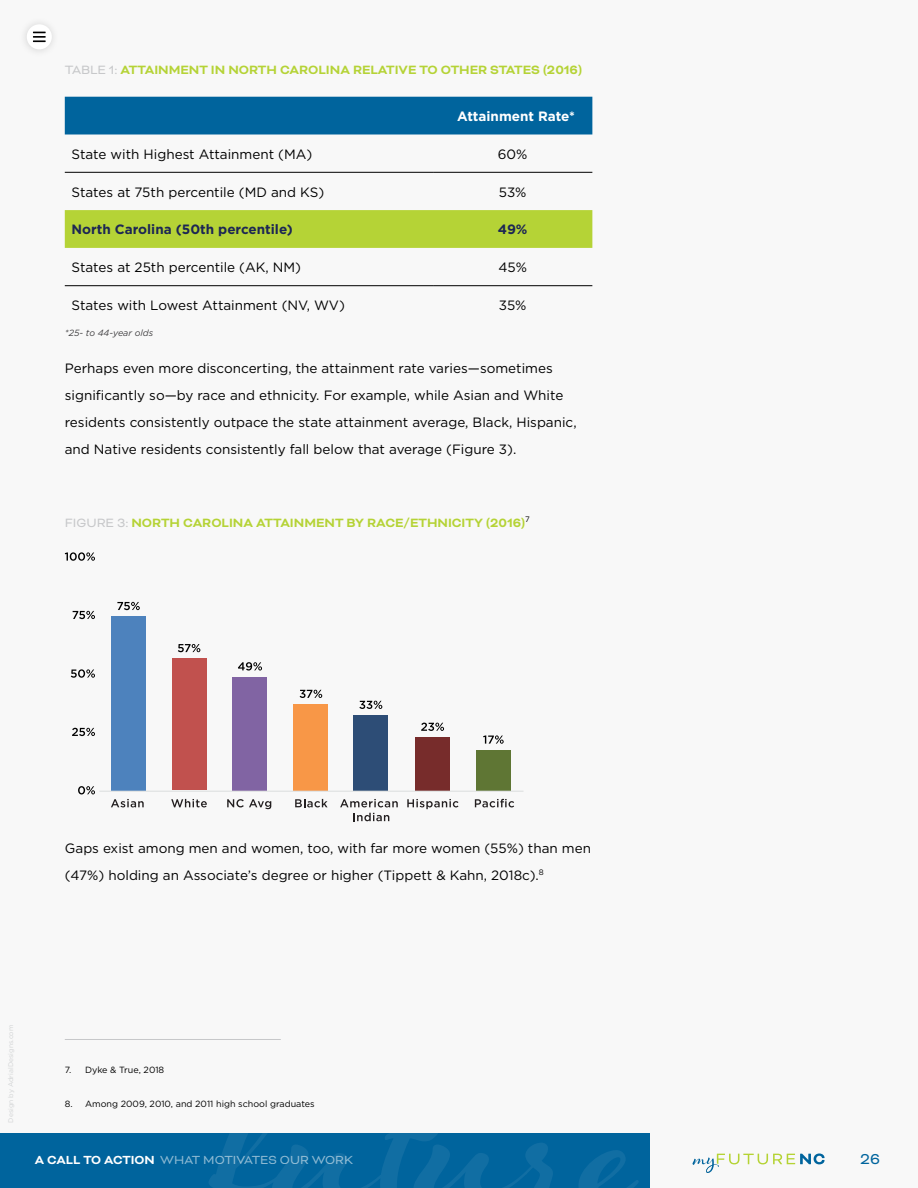
<style>
.page{position:relative;width:918px;height:1188px;background:#f8f8f8}
.page>*{position:absolute;margin:0;border:0;box-sizing:border-box;transform-origin:0 0}
.t1{font:16.5px "Bicyclette";color:#00649d}
.t2{font:700 13.8px "Bicyclette";color:#b5d336}
.t3{font:13.5px/27px "Gotham";color:#000}
.t4{font:13.5px "Bicyclette";color:#fff}
.t5{font:700 13.5px "Gotham";color:#1c2654}
.t6{font:700 13.5px "Gotham";color:#fff}
.t7{font:9px "Gotham";color:#000}
.t8{font:italic 9px "Gotham";color:#414042}
.t9{font:6.75px "Gotham";color:#d1d3d4}
.s1{font-weight:400;color:#c7c8ca}
.s2{font-weight:700}
</style>
<div class="page">
<div style="left:0;top:1133px;width:650px;height:55px;background:#00649d"></div>
<svg style="left:209px;top:1133px;width:430px;height:55px"></svg>
<svg style="left:692px;top:1153px;width:133px;height:20px"></svg>
<div style="left:65px;top:97px;width:527px;height:38px;background:#00649d"></div>
<div style="left:65px;top:210px;width:527px;height:38px;background:#b5d336"></div>
<hr style="left:65px;top:172px;width:368px;height:1px;background:#000">
<hr style="left:433px;top:172px;width:159px;height:1px;background:#000">
<hr style="left:65px;top:285px;width:368px;height:1px;background:#000">
<hr style="left:433px;top:285px;width:159px;height:1px;background:#000">
<hr style="left:65px;top:1039px;width:216px;height:1px;background:#c7c8ca">
<div style="left:111px;top:616px;width:35px;height:174px;background:#4d82bd"></div>
<svg style="left:117px;top:602px;width:23px;height:8px"></svg>
<div style="left:172px;top:658px;width:34px;height:132px;background:#c1514e"></div>
<svg style="left:178px;top:644px;width:22px;height:8px"></svg>
<div style="left:233px;top:677px;width:34px;height:113px;background:#8164a3"></div>
<svg style="left:238px;top:662px;width:24px;height:9px"></svg>
<div style="left:294px;top:704px;width:34px;height:86px;background:#f89747"></div>
<svg style="left:300px;top:690px;width:22px;height:8px"></svg>
<div style="left:354px;top:715px;width:34px;height:75px;background:#2d4d76"></div>
<svg style="left:359px;top:701px;width:23px;height:8px"></svg>
<div style="left:415px;top:737px;width:35px;height:53px;background:#772c2b"></div>
<svg style="left:421px;top:723px;width:23px;height:8px"></svg>
<div style="left:476px;top:750px;width:35px;height:40px;background:#5f7634"></div>
<svg style="left:483px;top:735px;width:21px;height:9px"></svg>
<svg style="left:111px;top:799px;width:33px;height:8px"></svg>
<svg style="left:171px;top:799px;width:36px;height:8px"></svg>
<svg style="left:227px;top:799px;width:44px;height:10px"></svg>
<svg style="left:295px;top:799px;width:33px;height:8px"></svg>
<svg style="left:340px;top:799px;width:58px;height:8px"></svg>
<svg style="left:353px;top:813px;width:36px;height:8px"></svg>
<svg style="left:407px;top:799px;width:51px;height:10px"></svg>
<svg style="left:475px;top:799px;width:39px;height:8px"></svg>
<hr style="left:99px;top:791px;width:425px;height:1px;background:#dbdddd">
<svg style="left:65px;top:552px;width:30px;height:9px"></svg>
<svg style="left:73px;top:611px;width:22px;height:8px"></svg>
<svg style="left:71px;top:669px;width:24px;height:9px"></svg>
<svg style="left:72px;top:728px;width:23px;height:8px"></svg>
<svg style="left:78px;top:786px;width:17px;height:8px"></svg>
<div style="left:27px;top:24px;width:25px;height:25px;background:#fff;border-radius:50%"></div>
<svg style="left:33px;top:32px;width:13px;height:10px"></svg>
<p class="t2" style="left:65px;top:62px;width:519px"><span class="s1">TABLE 1:</span> ATTAINMENT IN NORTH CAROLINA RELATIVE TO OTHER STATES (2016)</p>
<p class="t6" style="left:457px;top:107px;width:120px">Attainment Rate*</p>
<p class="t3" style="left:72px;top:140px;width:242px">State with Highest Attainment (MA)</p>
<p class="t3" style="left:498px;top:140px;width:31px">60%</p>
<p class="t3" style="left:72px;top:178px;width:254px">States at 75th percentile (MD and KS)</p>
<p class="t3" style="left:499px;top:178px;width:29px">53%</p>
<p class="t5" style="left:72px;top:221px;width:223px">North Carolina (50th percentile)</p>
<p class="t5" style="left:498px;top:221px;width:31px">49%</p>
<p class="t3" style="left:72px;top:254px;width:231px">States at 25th percentile (AK, NM)</p>
<p class="t3" style="left:498px;top:254px;width:30px">45%</p>
<p class="t3" style="left:72px;top:291px;width:275px">States with Lowest Attainment (NV, WV)</p>
<p class="t3" style="left:499px;top:291px;width:29px">35%</p>
<p class="t8" style="left:65px;top:327px;width:90px">*25- to 44-year olds</p>
<p class="t3" style="left:65px;top:355px;width:513px">Perhaps even more disconcerting, the attainment rate varies—sometimes significantly so—by race and ethnicity. For example, while Asian and White residents consistently outpace the state attainment average, Black, Hispanic, and Native residents consistently fall below that average (Figure 3).</p>
<p class="t2" style="left:65px;top:515px;width:467px"><span class="s1">FIGURE 3:</span> NORTH CAROLINA ATTAINMENT BY RACE/ETHNICITY (2016)<sup>7</sup></p>
<p class="t3" style="left:65px;top:834px;width:528px">Gaps exist among men and women, too, with far more women (55%) than men (47%) holding an Associate’s degree or higher (Tippett &amp; Kahn, 2018c).<sup>8</sup></p>
<p class="t9" style="left:6px;top:1123px;width:99px;rotate:-90deg">Design by AdrialDesigns.com</p>
<p class="t7" style="left:65px;top:1064px;width:101px">7. Dyke &amp; True, 2018</p>
<p class="t7" style="left:65px;top:1098px;width:251px">8. Among 2009, 2010, and 2011 high school graduates</p>
<p class="t4" style="left:35px;top:1152px;width:320px"><span class="s2">A CALL TO ACTION</span> WHAT MOTIVATES OUR WORK</p>
<p class="t1" style="left:860px;top:1150px;width:21px">26</p>
</div>
